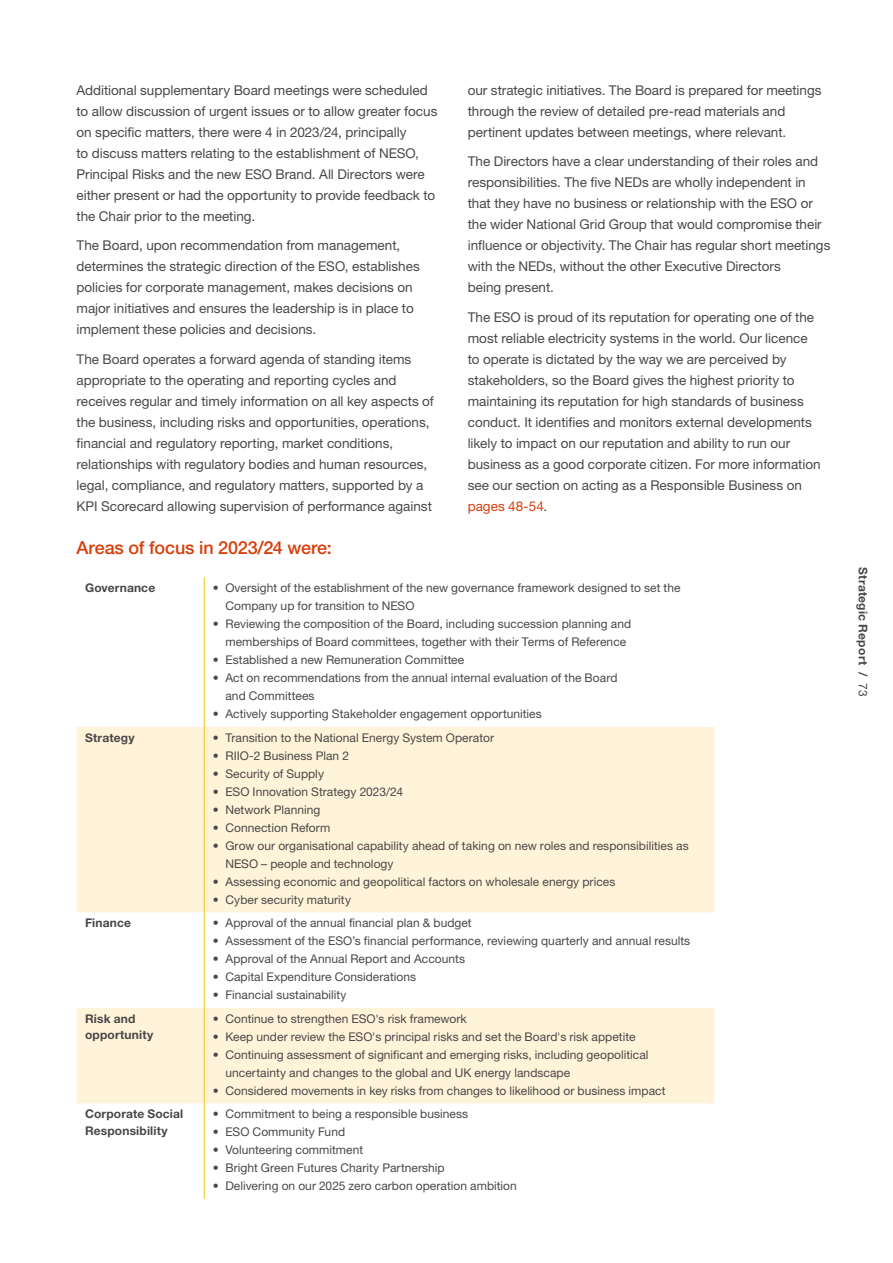
<style>
.page{position:relative;width:893px;height:1263px;background:#fff}
.page>*{position:absolute;margin:0;border:0;box-sizing:border-box;transform-origin:0 0}
.t1{font:500 18px "Helvetica Neue LT Pro";letter-spacing:-.005em;color:#d63f0c}
.t2{font:13.5px/21px "Helvetica Neue LT Pro";color:#4b4747}
.t3{font:12px/18px "Helvetica Neue LT Pro";letter-spacing:.005em;color:#4b4747}
.t4{font:700 12px/16.5px "Helvetica Neue LT Pro";letter-spacing:.015em;color:#4b4747}
.s1{color:#d63f0c}
.s2{font-weight:400}
</style>
<div class="page">
<svg style="left:77px;top:727px;width:637px;height:376px;fill:#fff3d9"></svg>
<hr style="left:204px;top:577px;width:1px;height:150px;background:#fdc300">
<hr style="left:204px;top:727px;width:1px;height:185px;background:#fdc300">
<hr style="left:204px;top:912px;width:1px;height:96px;background:#fdc300">
<hr style="left:204px;top:1008px;width:1px;height:95px;background:#fdc300">
<hr style="left:204px;top:1103px;width:1px;height:96px;background:#fdc300">
<p class="t2" style="left:77px;top:79px;width:362px">Additional supplementary Board meetings were scheduled to allow discussion of urgent issues or to allow greater focus on specific matters, there were 4 in 2023/24, principally<br>to discuss matters relating to the establishment of NESO, Principal Risks and the new ESO Brand. All Directors were either present or had the opportunity to provide feedback to the Chair prior to the meeting.</p>
<p class="t2" style="left:77px;top:235px;width:345px">The Board, upon recommendation from management, determines the strategic direction of the ESO, establishes policies for corporate management, makes decisions on major initiatives and ensures the leadership is in place to implement these policies and decisions.</p>
<p class="t2" style="left:77px;top:348px;width:359px">The Board operates a forward agenda of standing items appropriate to the operating and reporting cycles and receives regular and timely information on all key aspects of the business, including risks and opportunities, operations, financial and regulatory reporting, market conditions, relationships with regulatory bodies and human resources, legal, compliance, and regulatory matters, supported by a KPI Scorecard allowing supervision of performance against</p>
<p class="t2" style="left:468px;top:79px;width:355px">our strategic initiatives. The Board is prepared for meetings through the review of detailed pre-read materials and pertinent updates between meetings, where relevant.</p>
<p class="t2" style="left:468px;top:151px;width:364px">The Directors have a clear understanding of their roles and responsibilities. The five NEDs are wholly independent in that they have no business or relationship with the ESO or the wider National Grid Group that would compromise their influence or objectivity. The Chair has regular short meetings with the NEDs, without the other Executive Directors<br>being present.</p>
<p class="t2" style="left:468px;top:306px;width:354px">The ESO is proud of its reputation for operating one of the most reliable electricity systems in the world. Our licence to operate is dictated by the way we are perceived by stakeholders, so the Board gives the highest priority to maintaining its reputation for high standards of business conduct. It identifies and monitors external developments likely to impact on our reputation and ability to run our business as a good corporate citizen. For more information see our section on acting as a Responsible Business on <span class="s1">pages 48-54</span>.</p>
<h1 class="t1" style="left:77px;top:536px;width:257px">Areas of focus in 2023/24 were:</h1>
<p class="t4" style="left:85px;top:580px;width:72px">Governance</p>
<p class="t3" style="left:225px;top:579px;width:457px;text-indent:-13px">• Oversight of the establishment of the new governance framework designed to set the<br>Company up for transition to NESO</p>
<p class="t3" style="left:225px;top:615px;width:407px;text-indent:-13px">• Reviewing the composition of the Board, including succession planning and memberships of Board committees, together with their Terms of Reference</p>
<p class="t3" style="left:213px;top:651px;width:253px">• Established a new Remuneration Committee</p>
<p class="t3" style="left:225px;top:669px;width:394px;text-indent:-13px">• Act on recommendations from the annual internal evaluation of the Board and Committees</p>
<p class="t3" style="left:213px;top:705px;width:331px">• Actively supporting Stakeholder engagement opportunities</p>
<p class="t4" style="left:85px;top:729px;width:51px">Strategy</p>
<p class="t3" style="left:213px;top:728px;width:283px">• Transition to the National Energy System Operator</p>
<p class="t3" style="left:213px;top:746px;width:138px">• RIIO-2 Business Plan 2</p>
<p class="t3" style="left:213px;top:764px;width:113px">• Security of Supply</p>
<p class="t3" style="left:213px;top:782px;width:192px">• ESO Innovation Strategy 2023/24</p>
<p class="t3" style="left:213px;top:800px;width:109px">• Network Planning</p>
<p class="t3" style="left:213px;top:818px;width:119px">• Connection Reform</p>
<p class="t3" style="left:225px;top:836px;width:465px;text-indent:-13px">• Grow our organisational capability ahead of taking on new roles and responsibilities as<br>NESO – people and technology</p>
<p class="t3" style="left:213px;top:872px;width:404px">• Assessing economic and geopolitical factors on wholesale energy prices</p>
<p class="t3" style="left:213px;top:890px;width:140px">• Cyber security maturity</p>
<p class="t4" style="left:85px;top:914px;width:47px">Finance</p>
<p class="t3" style="left:213px;top:914px;width:261px">• Approval of the annual financial plan &amp; budget</p>
<p class="t3" style="left:213px;top:932px;width:479px">• Assessment of the ESO’s financial performance, reviewing quarterly and annual results</p>
<p class="t3" style="left:213px;top:950px;width:254px">• Approval of the Annual Report and Accounts</p>
<p class="t3" style="left:213px;top:968px;width:205px">• Capital Expenditure Considerations</p>
<p class="t3" style="left:213px;top:986px;width:135px">• Financial sustainability</p>
<p class="t4" style="left:85px;top:1010px;width:70px">Risk and opportunity</p>
<p class="t3" style="left:213px;top:1009px;width:256px">• Continue to strengthen ESO's risk framework</p>
<p class="t3" style="left:213px;top:1027px;width:424px">• Keep under review the ESO's principal risks and set the Board's risk appetite</p>
<p class="t3" style="left:225px;top:1045px;width:425px;text-indent:-13px">• Continuing assessment of significant and emerging risks, including geopolitical uncertainty and changes to the global and UK energy landscape</p>
<p class="t3" style="left:213px;top:1081px;width:454px">• Considered movements in key risks from changes to likelihood or business impact</p>
<p class="t4" style="left:85px;top:1105px;width:100px">Corporate Social<br>Responsibility</p>
<p class="t3" style="left:213px;top:1105px;width:257px">• Commitment to being a responsible business</p>
<p class="t3" style="left:213px;top:1123px;width:134px">• ESO Community Fund</p>
<p class="t3" style="left:213px;top:1141px;width:152px">• Volunteering commitment</p>
<p class="t3" style="left:213px;top:1159px;width:234px">• Bright Green Futures Charity Partnership</p>
<p class="t3" style="left:213px;top:1177px;width:306px">• Delivering on our 2025 zero carbon operation ambition</p>
<p class="t4" style="left:872px;top:567px;width:131px;rotate:90deg">Strategic Report / <span class="s2">73</span></p>
</div>
